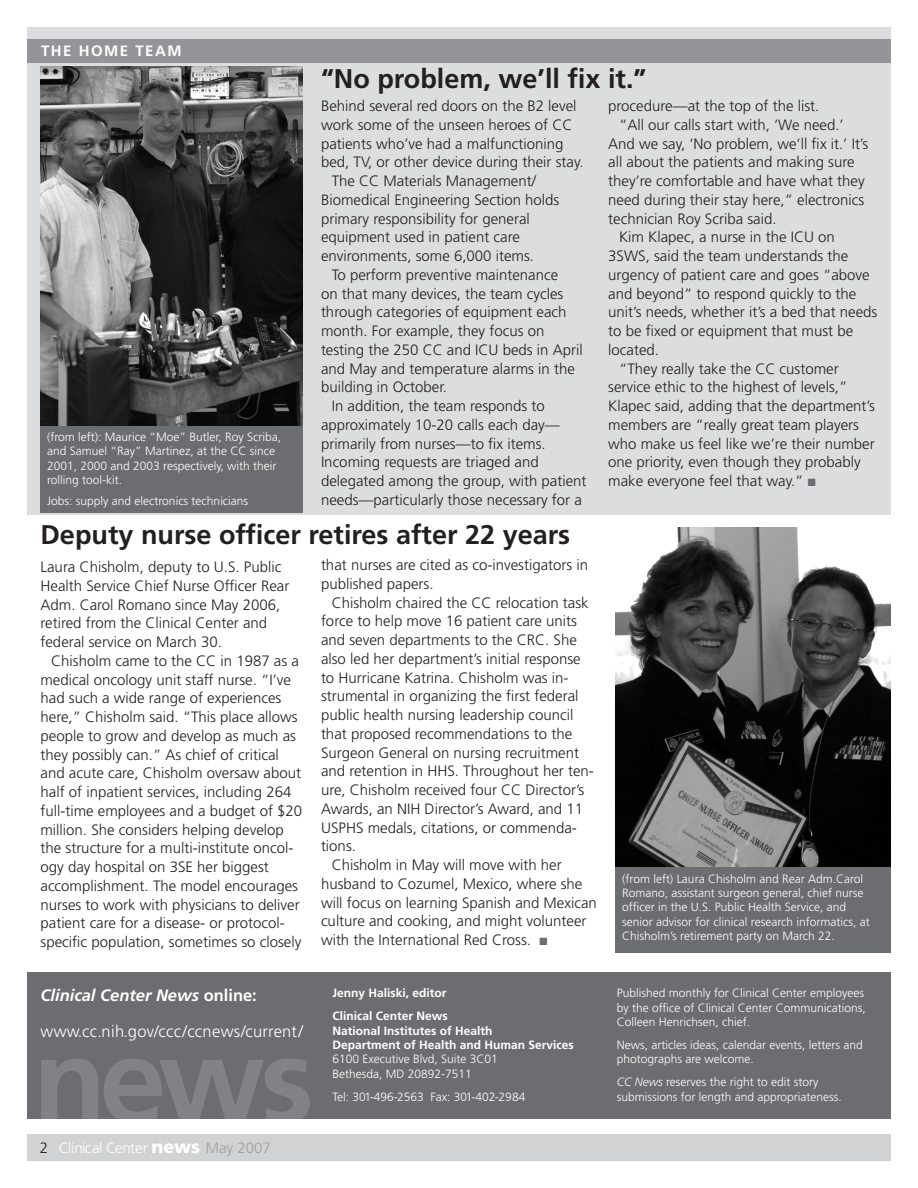
<style>
.page{position:relative;width:918px;height:1188px;background:#fff}
.page>*{position:absolute;margin:0;border:0;box-sizing:border-box;transform-origin:0 0}
.CC_News_Body{font:700 27px "Frutiger LT Std";color:#231f20}
.A_Head{font:700 27px "Frutiger LT Std";color:#231f20}
.t1{font:300 16.5px/36px "Frutiger LT Std";letter-spacing:.02em;color:#fff}
.CC_News_Body-2{font:300 15px/18.8px "Frutiger LT Std";color:#231f20}
.Normal__Web__wrd_3{font:300 15px/18.8px "Frutiger LT Std";color:#231f20}
.t2{font:300 15px "Frutiger LT Std";letter-spacing:-.02em;color:#fff}
.t3{font:700 15px "Frutiger LT Std";letter-spacing:.1em;color:#fff}
.Photo_Caption{font:300 12px/14.4px "Frutiger LT Std";color:#fff}
.t4{font:700 12px/14.4px "Frutiger LT Std";color:#fff}
.s1{color:#6c6d70}
.s2{font-weight:700;font-style:italic}
.s3{font-weight:700}
.s4{font-weight:900;font-size:18px}
.s5{color:#9d9fa2}
.s6{font-weight:300}
.s7{font-style:italic}
</style>
<div class="page">
<div style="left:27px;top:1134px;width:864px;height:27px;background:#d1d2d4"></div>
<div style="left:27px;top:972px;width:864px;height:147px;background:#6c6d70"></div>
<svg style="left:41px;top:1058px;width:57px;height:61px"></svg>
<svg style="left:104px;top:1058px;width:206px;height:61px"></svg>
<div style="left:27px;top:27px;width:864px;height:487px;background:#dcdddf"></div>
<div style="left:27px;top:39px;width:864px;height:23px;background:#939598"></div>
<div style="left:40px;top:425px;width:263px;height:88px;background:#6c6d70"></div>
<img style="left:40px;top:66px;width:263px;height:359px">
<img style="left:615px;top:528px;width:276px;height:340px">
<div style="left:615px;top:868px;width:276px;height:85px;background:#6c6d70"></div>
<p class="t3" style="left:41px;top:42px;width:142px">THE HOME TEAM</p>
<p class="A_Head" style="left:321px;top:63px;width:327px">“No problem, we’ll fix it.”</p>
<p class="Normal__Web__wrd_3" style="left:321px;top:97px;width:264px">Behind several red doors on the B2 level work some of the unseen heroes of CC patients who’ve had a malfunctioning bed, TV, or other device during their stay.</p>
<p class="Normal__Web__wrd_3" style="left:321px;top:172px;width:240px;text-indent:11px">The CC Materials Management/ Biomedical Engineering Section holds primary responsibility for general equipment used in patient care environments, some 6,000 items.</p>
<p class="Normal__Web__wrd_3" style="left:321px;top:266px;width:263px;text-indent:11px">To perform preventive maintenance<br>on that many devices, the team cycles through categories of equipment each month. For example, they focus on testing the 250 CC and ICU beds in April and May and temperature alarms in the building in October.</p>
<p class="Normal__Web__wrd_3" style="left:321px;top:397px;width:267px;text-indent:11px">In addition, the team responds to approximately 10-20 calls each day— primarily from nurses—to fix items.<br>Incoming requests are triaged and delegated among the group, with patient needs—particularly those necessary for a</p>
<p class="Normal__Web__wrd_3" style="left:608px;top:97px;width:213px">procedure—at the top of the list.</p>
<p class="Normal__Web__wrd_3" style="left:608px;top:116px;width:262px;text-indent:11px">“All our calls start with, ‘We need.’ And we say, ‘No problem, we’ll fix it.’ It’s all about the patients and making sure they’re comfortable and have what they need during their stay here,” electronics technician Roy Scriba said.</p>
<p class="Normal__Web__wrd_3" style="left:608px;top:228px;width:271px;text-indent:11px">Kim Klapec, a nurse in the ICU on<br>3SWS, said the team understands the urgency of patient care and goes “above and beyond” to respond quickly to the unit’s needs, whether it’s a bed that needs to be fixed or equipment that must be located.</p>
<p class="Normal__Web__wrd_3" style="left:608px;top:359px;width:268px;text-indent:11px">“They really take the CC customer service ethic to the highest of levels,” Klapec said, adding that the department’s members are “really great team players who make us feel like we’re their number one priority, even though they probably make everyone feel that way.” <span class="s1">■</span></p>
<p class="Photo_Caption" style="left:47px;top:430px;width:236px">(from left): Maurice “Moe” Butler, Roy Scriba, and Samuel “Ray” Martinez, at the CC since 2001, 2000 and 2003 respectively, with their rolling tool-kit.</p>
<p class="Photo_Caption" style="left:47px;top:494px;width:203px">Jobs: supply and electronics technicians</p>
<p class="CC_News_Body" style="left:40px;top:519px;width:531px">Deputy nurse officer retires after 22 years</p>
<p class="CC_News_Body-2" style="left:40px;top:558px;width:250px">Laura Chisholm, deputy to U.S. Public Health Service Chief Nurse Officer Rear Adm. Carol Romano since May 2006, retired from the Clinical Center and federal service on March 30.</p>
<p class="CC_News_Body-2" style="left:40px;top:652px;width:263px;text-indent:11px">Chisholm came to the CC in 1987 as a medical oncology unit staff nurse. “I’ve had such a wide range of experiences here,” Chisholm said. “This place allows people to grow and develop as much as they possibly can.” As chief of critical and acute care, Chisholm oversaw about half of inpatient services, including 264 full-time employees and a budget of $20 million. She considers helping develop the structure for a multi-institute oncol&shy;ogy day hospital on 3SE her biggest accomplishment. The model encourages nurses to work with physicians to deliver patient care for a disease- or protocol&shy;specific population, sometimes so closely</p>
<p class="t1" style="left:40px;top:977px;width:264px"><span class="s2">Clinical Center News</span> <span class="s3">online: </span>www.cc.nih.gov/ccc/ccnews/current/</p>
<p class="t2" style="left:59px;top:1139px;width:213px">Clinical Center <span class="s4">news</span> <span class="s5">May 2007</span></p>
<p class="CC_News_Body-2" style="left:321px;top:556px;width:269px">that nurses are cited as co-investigators in published papers.</p>
<p class="CC_News_Body-2" style="left:321px;top:593px;width:274px;text-indent:11px">Chisholm chaired the CC relocation task force to help move 16 patient care units and seven departments to the CRC. She also led her department’s initial response to Hurricane Katrina. Chisholm was in&shy;strumental in organizing the first federal public health nursing leadership council that proposed recommendations to the Surgeon General on nursing recruitment and retention in HHS. Throughout her ten&shy;ure, Chisholm received four CC Director’s Awards, an NIH Director’s Award, and 11<br>USPHS medals, citations, or commenda&shy;tions.</p>
<p class="CC_News_Body-2" style="left:321px;top:856px;width:277px;text-indent:11px">Chisholm in May will move with her husband to Cozumel, Mexico, where she will focus on learning Spanish and Mexican culture and cooking, and might volunteer with the International Red Cross. <span class="s1">■</span></p>
<p class="t4" style="left:332px;top:986px;width:116px">Jenny Haliski, editor</p>
<p class="t4" style="left:332px;top:1009px;width:243px">Clinical Center News<br>National Institutes of Health<br>Department of Health and Human Services<br><span class="s6">6100 Executive Blvd, Suite 3C01<br>Bethesda, MD 20892-7511</span></p>
<p class="Photo_Caption" style="left:332px;top:1090px;width:194px">Tel: 301-496-2563 Fax: 301-402-2984</p>
<p class="Photo_Caption" style="left:622px;top:871px;width:249px">(from left) Laura Chisholm and Rear Adm.Carol Romano, assistant surgeon general, chief nurse officer in the U.S. Public Health Service, and senior advisor for clinical research informatics, at Chisholm’s retirement party on March 22.</p>
<p class="Photo_Caption" style="left:617px;top:986px;width:251px">Published monthly for Clinical Center employees by the office of Clinical Center Communications,<br>Colleen Henrichsen, chief.</p>
<p class="Photo_Caption" style="left:617px;top:1038px;width:248px">News, articles ideas, calendar events, letters and photographs are welcome.</p>
<p class="Photo_Caption" style="left:617px;top:1075px;width:227px"><span class="s7">CC News</span> reserves the right to edit story submissions for length and appropriateness.</p>
</div>
